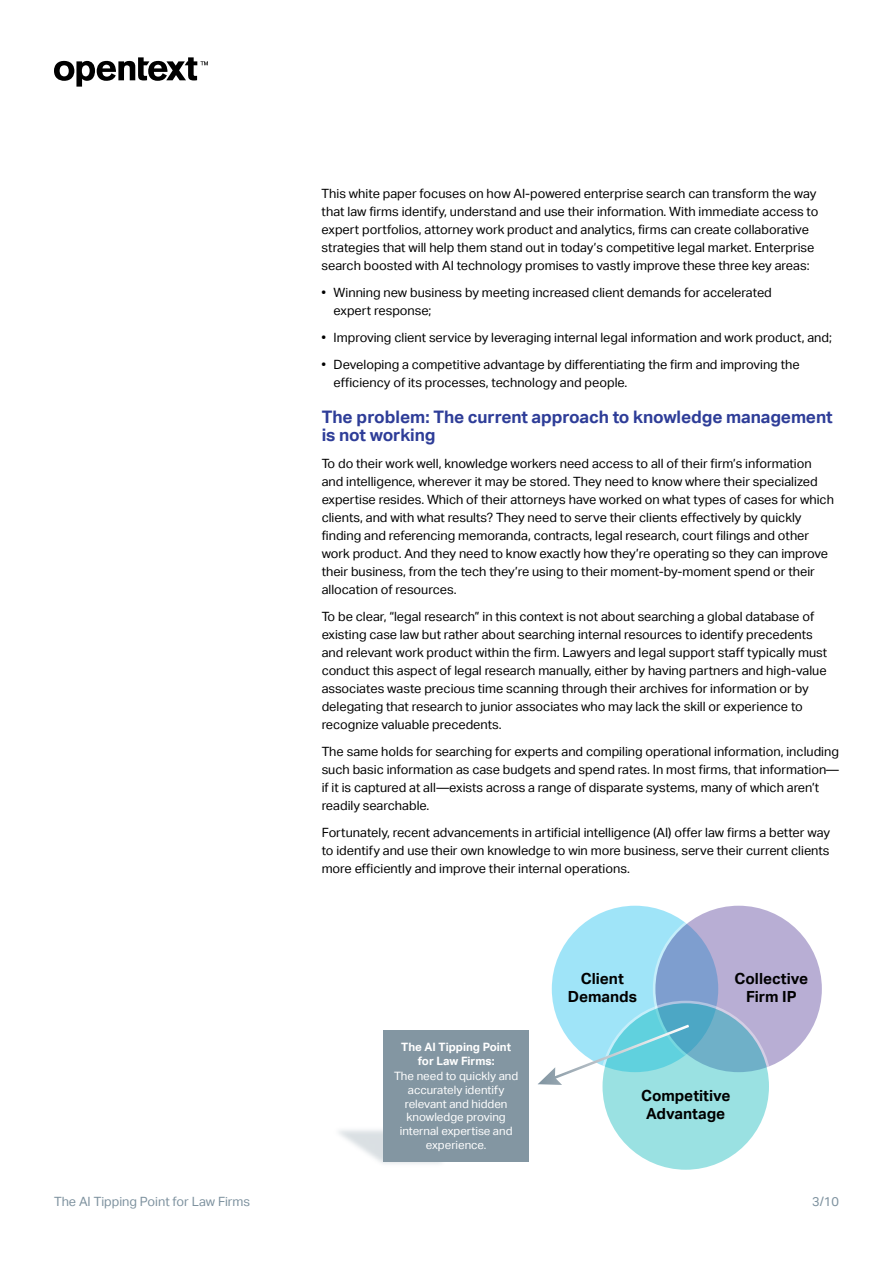
<style>
.page{position:relative;width:893px;height:1263px;background:#fff}
.page>*{position:absolute;margin:0;border:0;box-sizing:border-box;transform-origin:0 0}
.t1{font:700 17.25px/18px "Aktiv Grotesk";letter-spacing:-.005em;color:#2e3d98}
.t2{font:700 15.3px/18.5px "Aktiv Grotesk";color:#000;text-align:center}
.t3{font:12.75px/18px "Aktiv Grotesk";color:#000}
.t4{font:12.75px "Aktiv Grotesk";color:#7e929f}
.t5{font:11.55px/13.8px "Aktiv Grotesk";color:#fff;text-align:center}
.t6{font:700 11.55px/13.8px "Aktiv Grotesk";color:#fff;text-align:center}
</style>
<div class="page">
<svg style="left:54px;top:57px;width:154px;height:30px"></svg>
<div style="left:550px;top:904px;width:169px;height:169px;background:#9fe4f8;border-radius:50%"></div>
<svg style="left:654px;top:904px;width:169px;height:169px;background:#adadd4"></svg>
<svg style="left:601px;top:1002px;width:169px;height:169px;background:#8fd4dc"></svg>
<div style="left:383px;top:1030px;width:146px;height:132px;background:#8396a2"></div>
<svg style="left:538px;top:1022px;width:154px;height:63px"></svg>
<p class="t3" style="left:322px;top:185px;width:498px">This white paper focuses on how AI-powered enterprise search can transform the way that law firms identify, understand and use their information. With immediate access to expert portfolios, attorney work product and analytics, firms can create collaborative strategies that will help them stand out in today’s competitive legal market. Enterprise search boosted with AI technology promises to vastly improve these three key areas:</p>
<p class="t3" style="left:334px;top:284px;width:440px;text-indent:-12px">• Winning new business by meeting increased client demands for accelerated expert response;</p>
<p class="t3" style="left:322px;top:329px;width:512px">• Improving client service by leveraging internal legal information and work product, and;</p>
<p class="t3" style="left:334px;top:356px;width:467px;text-indent:-12px">• Developing a competitive advantage by differentiating the firm and improving the efficiency of its processes, technology and people.</p>
<h1 class="t1" style="left:322px;top:408px;width:512px">The problem: The current approach to knowledge management is not working</h1>
<p class="t3" style="left:322px;top:455px;width:514px">To do their work well, knowledge workers need access to all of their firm’s information and intelligence, wherever it may be stored. They need to know where their specialized expertise resides. Which of their attorneys have worked on what types of cases for which clients, and with what results? They need to serve their clients effectively by quickly finding and referencing memoranda, contracts, legal research, court filings and other work product. And they need to know exactly how they’re operating so they can improve their business, from the tech they’re using to their moment-by-moment spend or their allocation of resources.</p>
<p class="t3" style="left:322px;top:608px;width:507px">To be clear, “legal research” in this context is not about searching a global database of existing case law but rather about searching internal resources to identify precedents and relevant work product within the firm. Lawyers and legal support staff typically must conduct this aspect of legal research manually, either by having partners and high-value associates waste precious time scanning through their archives for information or by delegating that research to junior associates who may lack the skill or experience to recognize valuable precedents.</p>
<p class="t3" style="left:322px;top:743px;width:519px">The same holds for searching for experts and compiling operational information, including such basic information as case budgets and spend rates. In most firms, that information— if it is captured at all—exists across a range of disparate systems, many of which aren’t readily searchable.</p>
<p class="t3" style="left:322px;top:824px;width:510px;text-align:justify">Fortunately, recent advancements in artificial intelligence (AI) offer law firms a better way to identify and use their own knowledge to win more business, serve their current clients more efficiently and improve their internal operations.</p>
<p class="t6" style="left:401px;top:1040px;width:111px">The AI Tipping Point for Law Firms:</p>
<p class="t5" style="left:394px;top:1069px;width:126px">The need to quickly and accurately identify relevant and hidden knowledge proving internal expertise and experience.</p>
<p class="t2" style="left:568px;top:969px;width:71px">Client<br>Demands</p>
<p class="t2" style="left:735px;top:969px;width:75px">Collective<br>Firm IP</p>
<p class="t2" style="left:641px;top:1086px;width:91px">Competitive<br>Advantage</p>
<p class="t4" style="left:54px;top:1194px;width:198px">The AI Tipping Point for Law Firms</p>
<p class="t4" style="left:812px;top:1194px;width:28px">3/10</p>
</div>
